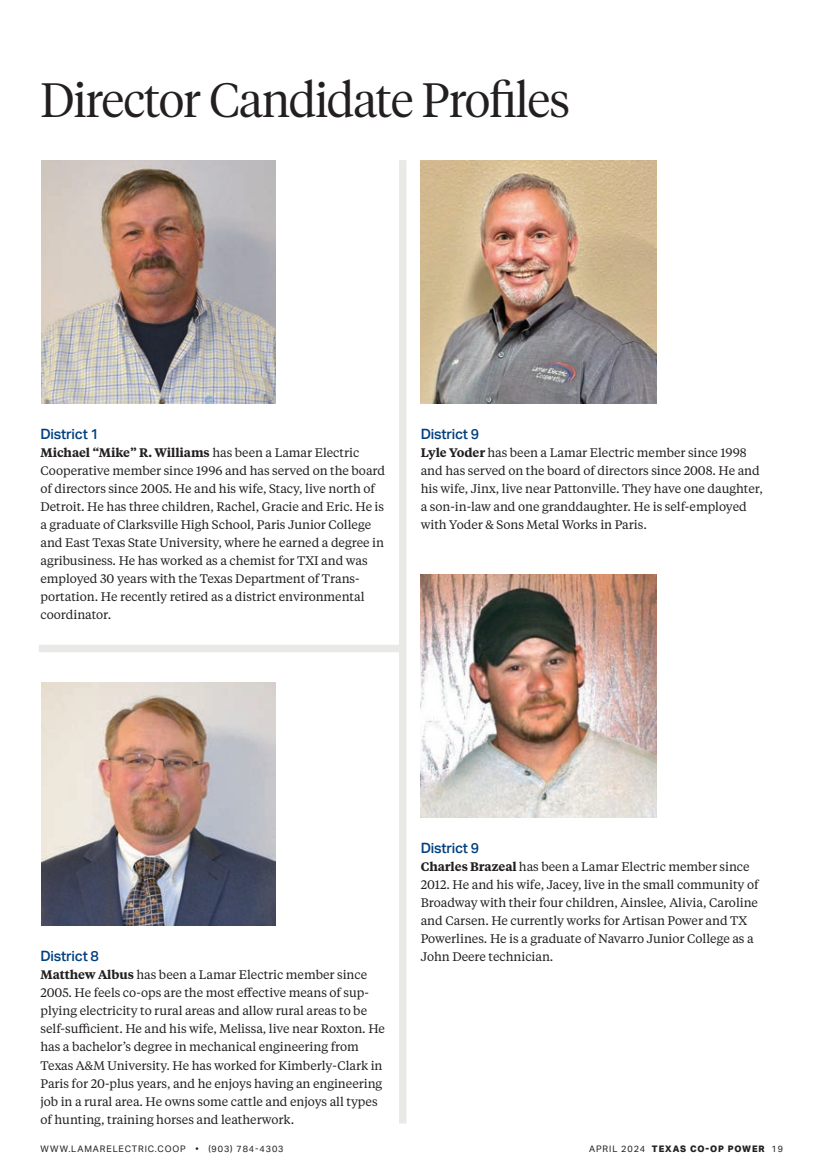
<style>
.page{position:relative;width:837px;height:1175px;background:#fff}
.page>*{position:absolute;margin:0;border:0;box-sizing:border-box;transform-origin:0 0}
.t1{font:300 48px "Tiempos Headline";letter-spacing:-.015em;color:#231f20}
.t2{font:500 14.25px "Aktiv Grotesk";letter-spacing:-.015em;color:#014081}
.t3{font:12.3px/18px "Tiempos Text";letter-spacing:-.005em;color:#231f20}
.t4{font:9px "Aktiv Grotesk";letter-spacing:.1em;color:#231f20}
.t5{font:800 9px "Aktiv Grotesk";letter-spacing:.1em;color:#231f20}
.s1{font-weight:600}
.s2{font-weight:400}
</style>
<div class="page">
<img style="left:41px;top:160px;width:235px;height:243px">
<img style="left:421px;top:160px;width:235px;height:243px">
<img style="left:41px;top:682px;width:235px;height:243px">
<img style="left:421px;top:574px;width:235px;height:243px">
<div style="left:399px;top:160px;width:7px;height:963px;background:#e9e9e7"></div>
<div style="left:39px;top:644px;width:362px;height:8px;background:#e9e9e7"></div>
<h1 class="t1" style="left:40px;top:67px;width:531px">Director Candidate Profiles</h1>
<p class="t2" style="left:40px;top:426px;width:60px">District 1</p>
<p class="t3" style="left:40px;top:443px;width:346px"><span class="s1">Michael “Mike” R. Williams</span> has been a Lamar Electric Cooperative member since 1996 and has served on the board of directors since 2005. He and his wife, Stacy, live north of Detroit. He has three children, Rachel, Gracie and Eric. He is a graduate of Clarksville High School, Paris Junior College and East Texas State University, where he earned a degree in agribusiness. He has worked as a chemist for TXI and was employed 30 years with the Texas Department of Trans&shy;portation. He recently retired as a district environmental coordinator.</p>
<p class="t2" style="left:421px;top:426px;width:60px">District 9</p>
<p class="t3" style="left:421px;top:443px;width:344px"><span class="s1">Lyle Yoder</span> has been a Lamar Electric member since 1998 and has served on the board of directors since 2008. He and his wife, Jinx, live near Pattonville. They have one daughter, a son-in-law and one granddaughter. He is self-employed with Yoder &amp; Sons Metal Works in Paris.</p>
<p class="t2" style="left:40px;top:948px;width:60px">District 8</p>
<p class="t3" style="left:40px;top:965px;width:346px"><span class="s1">Matthew Albus</span> has been a Lamar Electric member since 2005. He feels co-ops are the most effective means of sup&shy;plying electricity to rural areas and allow rural areas to be self-sufficient. He and his wife, Melissa, live near Roxton. He has a bachelor’s degree in mechanical engineering from Texas A&amp;M University. He has worked for Kimberly-Clark in Paris for 20-plus years, and he enjoys having an engineering job in a rural area. He owns some cattle and enjoys all types of hunting, training horses and leatherwork.</p>
<p class="t2" style="left:421px;top:840px;width:60px">District 9</p>
<p class="t3" style="left:421px;top:857px;width:339px"><span class="s1">Charles Brazeal</span> has been a Lamar Electric member since 2012. He and his wife, Jacey, live in the small community of Broadway with their four children, Ainslee, Alivia, Caroline and Carsen. He currently works for Artisan Power and TX Powerlines. He is a graduate of Navarro Junior College as a John Deere technician.</p>
<p class="t4" style="left:40px;top:1143px;width:245px">WWW.LAMARELECTRIC.COOP • (903) 784-4303</p>
<p class="t5" style="left:589px;top:1143px;width:195px"><span class="s2">APRIL 2024</span> TEXAS CO-OP POWER <span class="s2">19</span></p>
</div>
